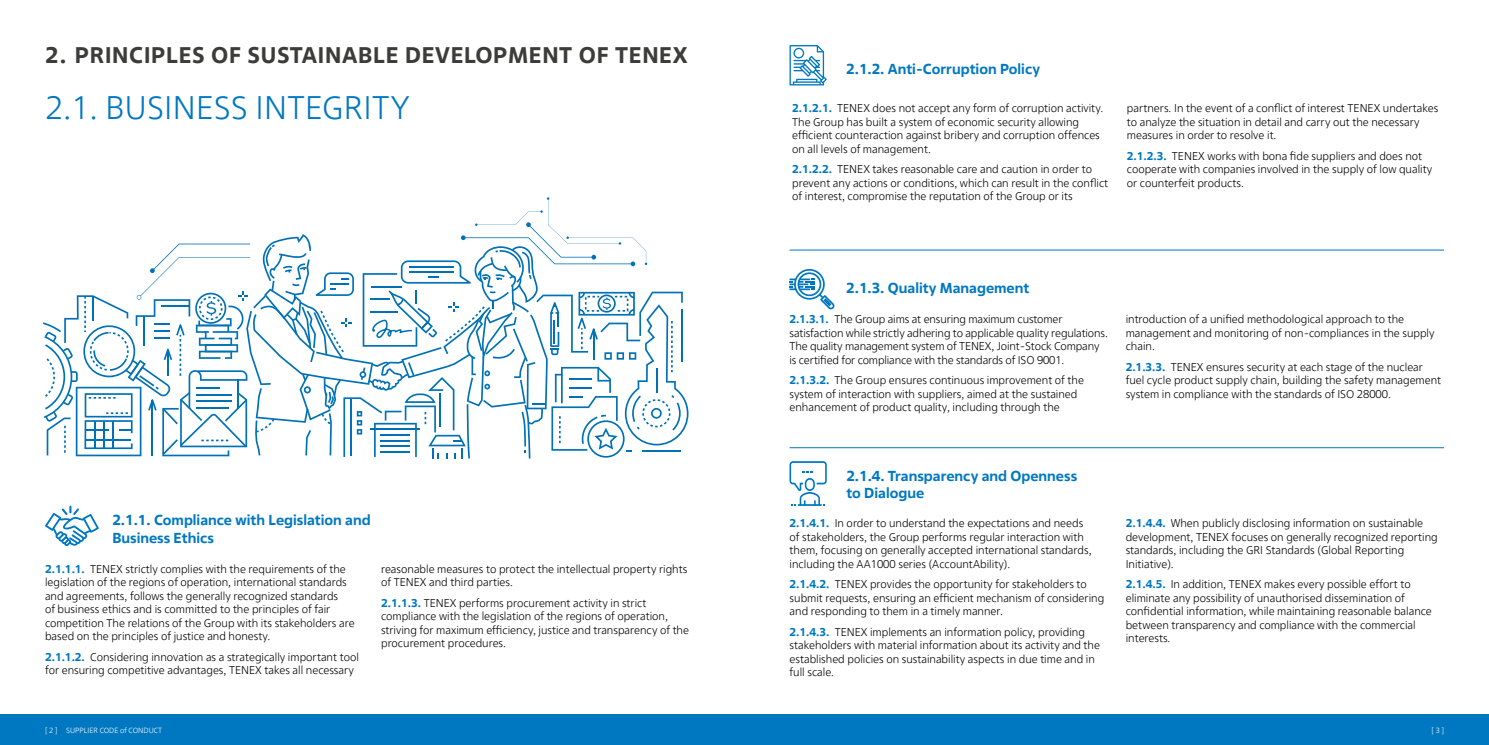
<style>
.page{position:relative;width:1489px;height:745px;background:#fff}
.page>*{position:absolute;margin:0;border:0;box-sizing:border-box;transform-origin:0 0}
.t1{font:300 32.5px "Rosatom";letter-spacing:.01em;color:#0078c1}
.t2{font:700 22.5px "Rosatom";letter-spacing:.03em;color:#3c3c3b}
.t3{font:700 14.38px/17.2px "Rosatom";color:#0078c1}
.t4{font:300 11.25px/13.5px "Rosatom";color:#000}
.t5{font:300 7.5px "Rosatom";color:#fff}
.s1{font-weight:700;color:#0078c1}
</style>
<div class="page">
<div style="left:0;top:713px;width:1488px;height:31px;background:#0078c1"></div>
<svg style="left:43px;top:197px;width:645px;height:261px"></svg>
<svg style="left:789px;top:45px;width:37px;height:40px"></svg>
<svg style="left:789px;top:461px;width:37px;height:44px"></svg>
<svg style="left:789px;top:269px;width:45px;height:40px"></svg>
<svg style="left:45px;top:505px;width:54px;height:40px"></svg>
<hr style="left:789px;top:447px;width:654px;height:1px;background:#0078c1">
<hr style="left:789px;top:249px;width:654px;height:1px;background:#0078c1">
<h2 class="t2" style="left:45px;top:40px;width:644px">2. PRINCIPLES OF SUSTAINABLE DEVELOPMENT OF TENEX</h2>
<h1 class="t1" style="left:45px;top:88px;width:366px">2.1. BUSINESS INTEGRITY</h1>
<p class="t3" style="left:112px;top:511px;width:260px">2.1.1. Compliance with Legislation and<br>Business Ethics</p>
<p class="t4" style="left:45px;top:561px;width:311px"><span class="s1">2.1.1.1.</span> TENEX strictly complies with the requirements of the legislation of the regions of operation, international standards and agreements, follows the generally recognized standards<br>of business ethics and is committed to the principles of fair competition The relations of the Group with its stakeholders are based on the principles of justice and honesty.</p>
<p class="t4" style="left:45px;top:649px;width:315px"><span class="s1">2.1.1.2.</span> Considering innovation as a strategically important tool for ensuring competitive advantages, TENEX takes all necessary</p>
<p class="t4" style="left:381px;top:561px;width:308px">reasonable measures to protect the intellectual property rights of TENEX and third parties.</p>
<p class="t4" style="left:381px;top:595px;width:309px"><span class="s1">2.1.1.3.</span> TENEX performs procurement activity in strict compliance with the legislation of the regions of operation, striving for maximum efficiency, justice and transparency of the procurement procedures.</p>
<p class="t3" style="left:846px;top:60px;width:195px">2.1.2. Anti-Corruption Policy</p>
<p class="t4" style="left:792px;top:102px;width:313px"><span class="s1">2.1.2.1.</span> TENEX does not accept any form of corruption activity.<br>The Group has built a system of economic security allowing efficient counteraction against bribery and corruption offences on all levels of management.</p>
<p class="t4" style="left:792px;top:163px;width:317px"><span class="s1">2.1.2.2.</span> TENEX takes reasonable care and caution in order to prevent any actions or conditions, which can result in the conflict of interest, compromise the reputation of the Group or its</p>
<p class="t4" style="left:1126px;top:102px;width:313px">partners. In the event of a conflict of interest TENEX undertakes to analyze the situation in detail and carry out the necessary measures in order to resolve it.</p>
<p class="t4" style="left:1126px;top:149px;width:307px"><span class="s1">2.1.2.3.</span> TENEX works with bona fide suppliers and does not cooperate with companies involved in the supply of low quality or counterfeit products.</p>
<p class="t3" style="left:846px;top:278px;width:185px">2.1.3. Quality Management</p>
<p class="t4" style="left:789px;top:312px;width:320px"><span class="s1">2.1.3.1.</span> The Group aims at ensuring maximum customer satisfaction while strictly adhering to applicable quality regulations.<br>The quality management system of TENEX, Joint-Stock Company is certified for compliance with the standards of ISO 9001.</p>
<p class="t4" style="left:789px;top:373px;width:296px"><span class="s1">2.1.3.2.</span> The Group ensures continuous improvement of the system of interaction with suppliers, aimed at the sustained enhancement of product quality, including through the</p>
<p class="t4" style="left:1125px;top:312px;width:310px">introduction of a unified methodological approach to the management and monitoring of non-compliances in the supply chain.</p>
<p class="t4" style="left:1125px;top:360px;width:317px"><span class="s1">2.1.3.3.</span> TENEX ensures security at each stage of the nuclear fuel cycle product supply chain, building the safety management system in compliance with the standards of ISO 28000.</p>
<p class="t3" style="left:846px;top:466px;width:232px">2.1.4. Transparency and Openness to Dialogue</p>
<p class="t4" style="left:789px;top:516px;width:303px"><span class="s1">2.1.4.1.</span> In order to understand the expectations and needs of stakeholders, the Group performs regular interaction with them, focusing on generally accepted international standards, including the AA1000 series (AccountAbility).</p>
<p class="t4" style="left:789px;top:577px;width:316px"><span class="s1">2.1.4.2.</span> TENEX provides the opportunity for stakeholders to submit requests, ensuring an efficient mechanism of considering and responding to them in a timely manner.</p>
<p class="t4" style="left:789px;top:625px;width:312px"><span class="s1">2.1.4.3.</span> TENEX implements an information policy, providing stakeholders with material information about its activity and the established policies on sustainability aspects in due time and in full scale.</p>
<p class="t4" style="left:1125px;top:516px;width:313px"><span class="s1">2.1.4.4.</span> When publicly disclosing information on sustainable development, TENEX focuses on generally recognized reporting standards, including the GRI Standards (Global Reporting Initiative).</p>
<p class="t4" style="left:1125px;top:577px;width:307px"><span class="s1">2.1.4.5.</span> In addition, TENEX makes every possible effort to eliminate any possibility of unauthorised dissemination of confidential information, while maintaining reasonable balance between transparency and compliance with the commercial interests.</p>
<p class="t5" style="left:45px;top:725px;width:119px">[ 2 ] SUPPLIER CODE of CONDUCT</p>
<p class="t5" style="left:1431px;top:725px;width:14px">[ 3 ]</p>
</div>
